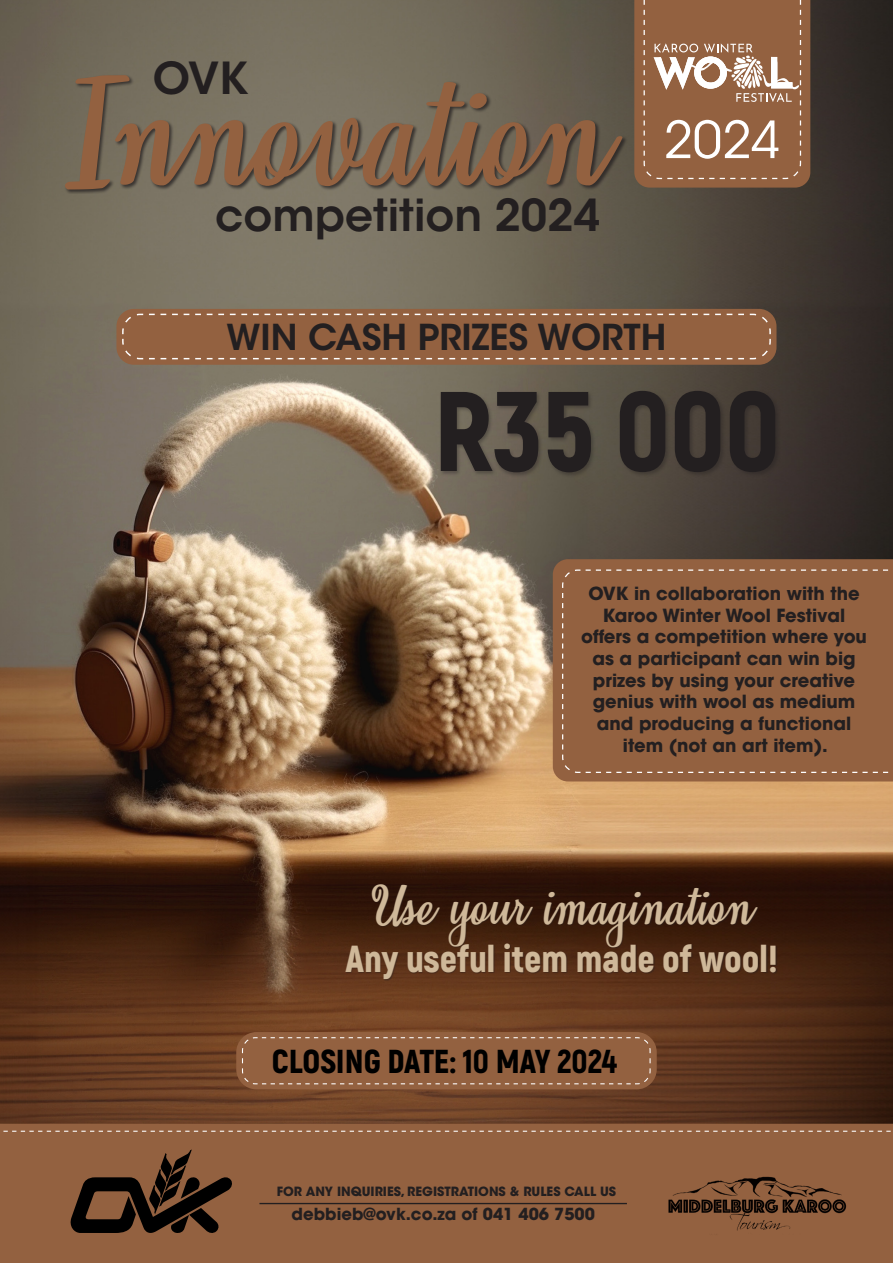
<style>
.page{position:relative;width:893px;height:1263px;background:#fff}
.page>*{position:absolute;margin:0;border:0;box-sizing:border-box;transform-origin:0 0}
.t1{font:131.55px "Honeymoon Personal Use";color:#936140}
.t2{font:900 112.95px "Akrobat";color:#231f20}
.t3{font:50.85px "ITC Avant Garde Std";color:#fff}
.t4{font:46.65px "Honeymoon Personal Use";color:#cfb899}
.t5{font:600 43.95px "ITC Avant Garde Std";color:#231f20}
.t6{font:900 37.65px "Akrobat";color:#cfb899}
.t7{font:600 35.55px "ITC Avant Garde Std";color:#231f20}
.t8{font:900 33.15px "Akrobat";color:#000}
.t9{font:700 18px/21.6px "ITC Avant Garde Std";color:#231f20;text-align:center}
.t10{font:700 16.5px "ITC Avant Garde Std";color:#231f20}
.t11{font:700 12.6px "ITC Avant Garde Std";color:#231f20}
</style>
<div class="page">
<img style="left:0;top:0;width:892px;height:1124px">
<div style="left:553px;top:559px;width:340px;height:222px;background:#936140"></div>
<div style="left:116px;top:309px;width:660px;height:56px;background:#936140;border-radius:17px"></div>
<div style="left:561px;top:569px;width:332px;height:205px;background:#936140"></div>
<svg style="left:121px;top:313px;width:651px;height:47px"></svg>
<div style="left:64px;top:74px;width:564px;height:120px;background:#231f20;opacity:.75"></div>
<div style="left:236px;top:1032px;width:421px;height:57px;background:#936140;border-radius:20px"></div>
<svg style="left:241px;top:1037px;width:410px;height:48px"></svg>
<div style="left:0;top:1124px;width:893px;height:6px;background:#936140"></div>
<div style="left:0;top:1130px;width:893px;height:133px;background:#936140"></div>
<img style="left:664px;top:1177px;width:186px;height:62px">
<svg style="left:70px;top:1149px;width:162px;height:84px;background:#563925"></svg>
<hr style="left:259px;top:1203px;width:368px;height:1px;background:#231f20">
<div style="left:440px;top:390px;width:341px;height:88px;background:#231f20;opacity:.39"></div>
<div style="left:346px;top:884px;width:431px;height:97px;background:#231f20;opacity:.39"></div>
<svg style="left:634px;top:0;width:176px;height:188px;background:#996c4e"></svg>
<p class="t5" style="left:153px;top:50px;width:97px">OVK</p>
<p class="t1" style="left:68px;top:61px;width:540px">Innovation</p>
<p class="t5" style="left:215px;top:187px;width:386px">competition 2024</p>
<p class="t3" style="left:663px;top:109px;width:119px">2024</p>
<p class="t7" style="left:227px;top:314px;width:441px">WIN CASH PRIZES WORTH</p>
<p class="t2" style="left:434px;top:358px;width:348px">R35 000</p>
<p class="t9" style="left:581px;top:583px;width:288px">OVK in collaboration with the<br>Karoo Winter Wool Festival offers a competition where you as a participant can win big prizes by using your creative genius with wool as medium and producing a functional item (not an art item).</p>
<p class="t4" style="left:372px;top:880px;width:382px">Use your imagination</p>
<p class="t6" style="left:346px;top:934px;width:434px">Any useful item made of wool!</p>
<p class="t8" style="left:272px;top:1040px;width:346px">CLOSING DATE: 10 MAY 2024</p>
<p class="t11" style="left:277px;top:1183px;width:341px">FOR ANY INQUIRIES, REGISTRATIONS &amp; RULES CALL US</p>
<p class="t10" style="left:292px;top:1203px;width:305px">debbieb@ovk.co.za of 041 406 7500</p>
</div>
